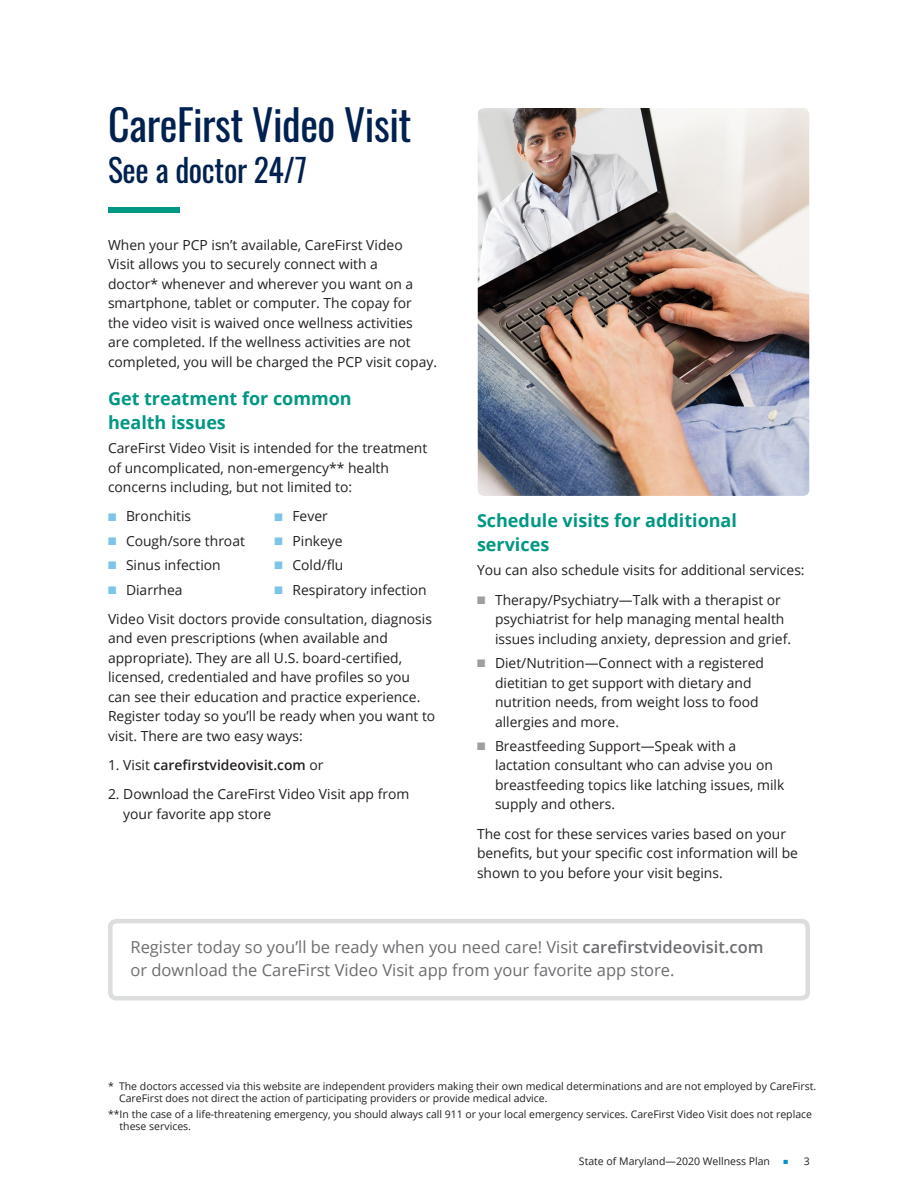
<style>
.page{position:relative;width:918px;height:1188px;background:#fff}
.page>*{position:absolute;margin:0;border:0;box-sizing:border-box;transform-origin:0 0}
.FLI-H1_Header_Subhea{font:42px "Oswald";letter-spacing:-.01em;color:#00214f}
.FLI-H1_Subheader{font:31.5px "Oswald";letter-spacing:-.01em;color:#00214f}
.FLI-H2_Header{font:700 18px/24px "Open Sans";color:#009784}
.FLI-Caption-Boxed{font:16.5px/22.5px "Open Sans";color:#6c6d70}
.FLI-BodyText{font:13.8px/19.5px "Open Sans";color:#231f20}
.POD-BodyText{font:13.8px/19.5px "Open Sans";color:#231f20}
.FLI-BodyText-2{font:600 13.8px "Open Sans";color:#231f20}
.FLI-Conditions{font:10.5px/12px "Open Sans";color:#231f20}
.s1{color:#7cc4e8}
.s2{font-weight:400}
.s3{color:#9d9fa2}
.s4{font-weight:600}
.s5{color:#0093d0}
</style>
<div class="page">
<div style="left:108px;top:207px;width:72px;height:6px;background:#009784"></div>
<img style="left:478px;top:108px;width:331px;height:388px">
<div style="left:108px;top:919px;width:702px;height:81px;border:4px solid #dcdddf;border-radius:6px"></div>
<p class="FLI-H1_Header_Subhea" style="left:108px;top:96px;width:305px">CareFirst Video Visit</p>
<p class="FLI-H1_Subheader" style="left:108px;top:148px;width:201px">See a doctor 24/7</p>
<p class="FLI-BodyText" style="left:108px;top:234px;width:331px">When your PCP isn’t available, CareFirst Video<br>Visit allows you to securely connect with a<br>doctor* whenever and wherever you want on a smartphone, tablet or computer. The copay for<br>the video visit is waived once wellness activities are completed. If the wellness activities are not completed, you will be charged the PCP visit copay.</p>
<p class="FLI-H2_Header" style="left:108px;top:386px;width:245px">Get treatment for common health issues</p>
<p class="FLI-BodyText" style="left:108px;top:438px;width:321px">CareFirst Video Visit is intended for the treatment of uncomplicated, non-emergency** health concerns including, but not limited to:</p>
<p class="FLI-BodyText" style="left:108px;top:506px;width:85px"><span class="s1">■</span> Bronchitis</p>
<p class="FLI-BodyText" style="left:108px;top:531px;width:138px"><span class="s1">■</span> Cough/sore throat</p>
<p class="FLI-BodyText" style="left:108px;top:555px;width:114px"><span class="s1">■</span> Sinus infection</p>
<p class="FLI-BodyText" style="left:108px;top:579px;width:76px"><span class="s1">■</span> Diarrhea</p>
<p class="FLI-BodyText" style="left:274px;top:506px;width:55px"><span class="s1">■</span> Fever</p>
<p class="FLI-BodyText" style="left:274px;top:531px;width:70px"><span class="s1">■</span> Pinkeye</p>
<p class="FLI-BodyText" style="left:274px;top:555px;width:70px"><span class="s1">■</span> Cold/flu</p>
<p class="FLI-BodyText" style="left:274px;top:579px;width:154px"><span class="s1">■</span> Respiratory infection</p>
<p class="FLI-BodyText" style="left:108px;top:609px;width:329px">Video Visit doctors provide consultation, diagnosis and even prescriptions (when available and appropriate). They are all U.S. board-certified, licensed, credentialed and have profiles so you can see their education and practice experience.<br>Register today so you’ll be ready when you want to visit. There are two easy ways:</p>
<p class="FLI-BodyText-2" style="left:108px;top:756px;width:217px"><span class="s2">1. Visit</span> carefirstvideovisit.com <span class="s2">or</span></p>
<p class="FLI-BodyText" style="left:123px;top:784px;width:288px;text-indent:-15px">2. Download the CareFirst Video Visit app from your favorite app store</p>
<p class="FLI-H2_Header" style="left:477px;top:508px;width:262px">Schedule visits for additional services</p>
<p class="FLI-BodyText" style="left:477px;top:560px;width:329px">You can also schedule visits for additional services:</p>
<p class="FLI-BodyText" style="left:495px;top:590px;width:298px;text-indent:-18px"><span class="s3">■</span> Therapy/Psychiatry—Talk with a therapist or psychiatrist for help managing mental health issues including anxiety, depression and grief.</p>
<p class="FLI-BodyText" style="left:495px;top:653px;width:271px;text-indent:-18px"><span class="s3">■</span> Diet/Nutrition—Connect with a registered dietitian to get support with dietary and nutrition needs, from weight loss to food allergies and more.</p>
<p class="FLI-BodyText" style="left:495px;top:736px;width:291px;text-indent:-18px"><span class="s3">■</span> Breastfeeding Support—Speak with a lactation consultant who can advise you on breastfeeding topics like latching issues, milk supply and others.</p>
<p class="POD-BodyText" style="left:477px;top:824px;width:323px">The cost for these services varies based on your benefits, but your specific cost information will be shown to you before your visit begins.</p>
<p class="FLI-Caption-Boxed" style="left:130px;top:936px;width:635px">Register today so you’ll be ready when you need care! Visit <span class="s4">carefirstvideovisit.com </span>or download the CareFirst Video Visit app from your favorite app store.</p>
<p class="FLI-Conditions" style="left:119px;top:1080px;width:699px;text-indent:-11px">* The doctors accessed via this website are independent providers making their own medical determinations and are not employed by CareFirst.<br>CareFirst does not direct the action of participating providers or provide medical advice.</p>
<p class="FLI-Conditions" style="left:120px;top:1108px;width:694px;text-indent:-12px">**In the case of a life-threatening emergency, you should always call 911 or your local emergency services. CareFirst Video Visit does not replace these services.</p>
<p class="FLI-Conditions" style="left:579px;top:1155px;width:193px">State of Maryland—2020 Wellness Plan</p>
<p class="FLI-Conditions" style="left:784px;top:1155px;width:28px"><span class="s5">■</span> 3</p>
</div>
